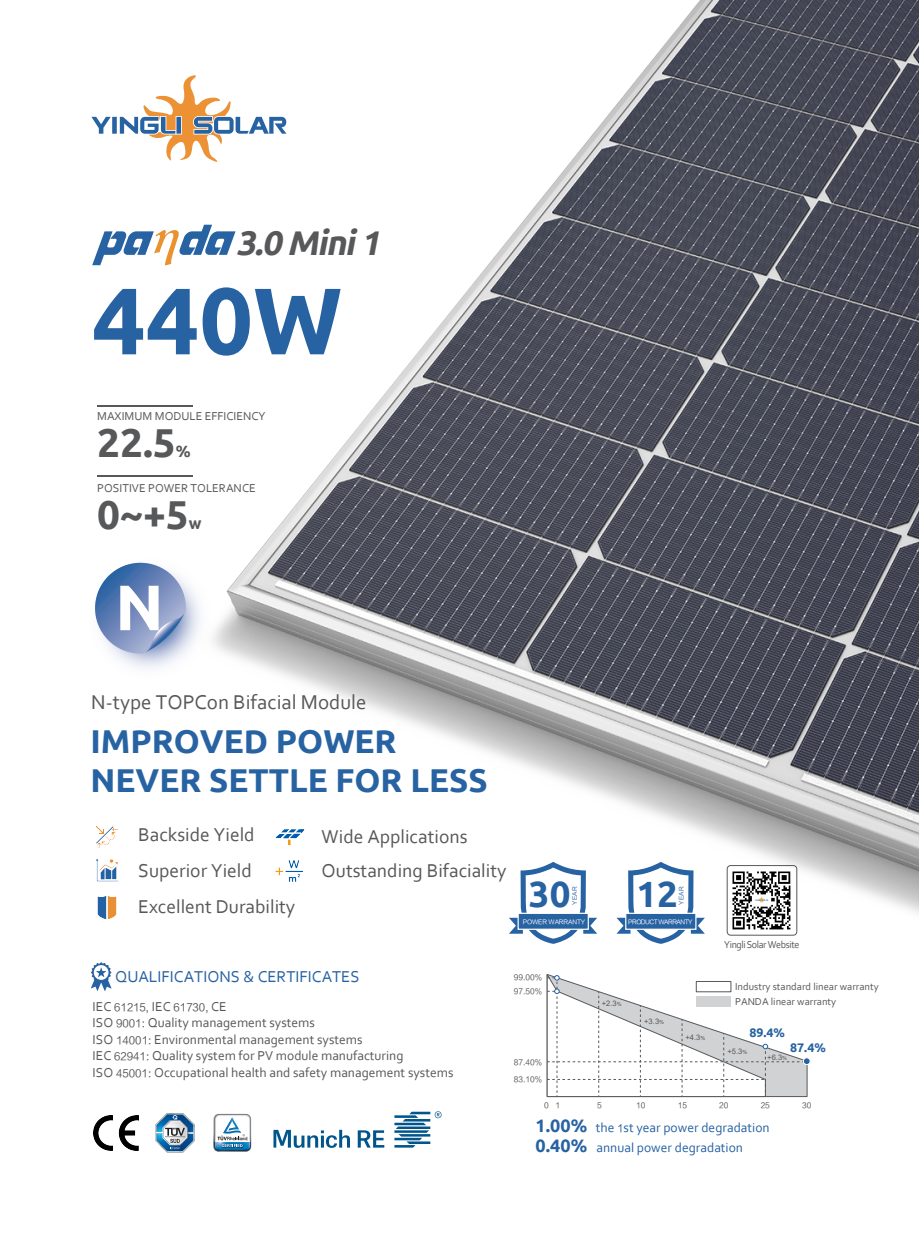
<style>
.page{position:relative;width:919px;height:1238px;background:#fff}
.page>*{position:absolute;margin:0;border:0;box-sizing:border-box;transform-origin:0 0}
.t1{font:700 94.35px "Ubuntu";color:#2762a2}
.t2{font:700 64.05px "Ubuntu";color:#fff}
.t3{font:700 40.35px "Ubuntu";color:#57585a}
.t4{font:700 36.45px "Ubuntu";color:#2762a2}
.t5{font:italic 700 34.2px "Ubuntu";color:#57585a}
.t6{font:700 33px/38.1px "Ubuntu";color:#2762a2}
.t7{font:20.85px "Corbel";color:#57585a}
.t8{font:19.5px "Corbel";color:#57585a}
.t9{font:16.5px "Corbel";color:#2762a2}
.t10{font:700 16.2px "Ubuntu";color:#57585a}
.t11{font:13.5px/16.5px "Corbel";color:#57585a}
.t12{font:13.5px/19.6px "Corbel";color:#2762a2}
.t13{font:700 12.45px "Ubuntu";color:#2762a2}
.t14{font:12px "Corbel";color:#57585a}
.t15{font:10.5px/15.1px "Corbel";color:#57585a}
.t16{font:10.5px "FZLTHJW GB1 0";color:#57585a}
.t17{font:10.5px "Corbel";letter-spacing:-.04em;color:#57585a;scale:.95 1}
.t18{font:7.65px "FZLTHJW GB1 0";color:#57585a}
.t19{font:7.65px "Arial";color:#57585a}
.t20{font:6px "FZLTHJW GB1 0";letter-spacing:-.08em;color:#fff}
.t21{font:6px "FZLTHJW GB1 0";letter-spacing:-.02em;color:#fff}
.t22{font:6px "FZLTHJW GB1 0";color:#2762a2}
.s1{font-family:"Corbel";font-size:13.5px}
.s2{font-family:"FZLTHJW GB1 0";font-size:10.5px}
.s3{font-size:5.55px}
.s4{font-family:"Ubuntu";font-weight:700;font-size:18px}
</style>
<div class="page">
<img style="left:97px;top:0;width:821px;height:1153px">
<img style="left:271px;top:816px;width:37px;height:32px">
<img style="left:93px;top:1114px;width:45px;height:36px">
<svg style="left:155px;top:1113px;width:40px;height:39px"></svg>
<svg style="left:358px;top:1130px;width:26px;height:17px"></svg>
<svg style="left:273px;top:1129px;width:77px;height:18px"></svg>
<svg style="left:394px;top:1111px;width:47px;height:36px"></svg>
<svg style="left:213px;top:1113px;width:38px;height:38px"></svg>
<svg style="left:547px;top:973px;width:260px;height:123px"></svg>
<div style="left:803px;top:1057px;width:7px;height:7px;background:#2762a2;border-radius:50%"></div>
<div style="left:802px;top:1057px;width:8px;height:8px;border:1px solid #fff;border-radius:50%"></div>
<div style="left:696px;top:981px;width:35px;height:10px;background:#fff;border:1px solid #57585a"></div>
<div style="left:696px;top:996px;width:34px;height:10px;background:#d1d2d4"></div>
<hr style="left:97px;top:405px;width:96px;height:1px;background:#57585a">
<hr style="left:97px;top:475px;width:96px;height:1px;background:#57585a">
<svg style="left:509px;top:861px;width:88px;height:83px"></svg>
<div style="left:517px;top:912px;width:72px;height:17px;background:#2762a2;border:1px solid #fff"></div>
<svg style="left:616px;top:861px;width:88px;height:83px"></svg>
<div style="left:625px;top:912px;width:71px;height:17px;background:#2762a2;border:1px solid #fff"></div>
<svg style="left:91px;top:962px;width:20px;height:29px"></svg>
<img style="left:97px;top:519px;width:146px;height:192px">
<svg style="left:95px;top:562px;width:91px;height:91px;background:#8a9fc7"></svg>
<svg style="left:92px;top:225px;width:143px;height:41px"></svg>
<div style="left:726px;top:865px;width:71px;height:70px;border:1px solid #57585a;border-radius:3px"></div>
<img style="left:729px;top:868px;width:64px;height:64px">
<img style="left:274px;top:845px;width:37px;height:40px">
<img style="left:97px;top:894px;width:25px;height:28px">
<img style="left:96px;top:819px;width:28px;height:28px">
<img style="left:96px;top:847px;width:28px;height:36px">
<svg style="left:91px;top:75px;width:195px;height:87px"></svg>
<h3 class="t5" style="left:236px;top:222px;width:153px">3.0 Mini1</h3>
<h1 class="t1" style="left:92px;top:263px;width:252px">440W</h1>
<p class="t14" style="left:97px;top:409px;width:170px">MAXIMUM MODULE EFFICIENCY</p>
<h3 class="t3" style="left:97px;top:418px;width:80px">22.5</h3>
<p class="t10" style="left:176px;top:441px;width:16px">%</p>
<p class="t14" style="left:97px;top:481px;width:160px">POSITIVE POWER TOLERANCE</p>
<h3 class="t3" style="left:97px;top:490px;width:93px">0~+5</h3>
<p class="t10" style="left:189px;top:513px;width:14px">w</p>
<h2 class="t2" style="left:115px;top:568px;width:50px">N</h2>
<h3 class="t7" style="left:91px;top:689px;width:277px">N-type TOPCon Bifacial Module</h3>
<h3 class="t6" style="left:90px;top:722px;width:398px">IMPROVED POWER<br>NEVER SETTLE FOR LESS</h3>
<h3 class="t8" style="left:138px;top:822px;width:118px">Backside Yield</h3>
<h3 class="t8" style="left:321px;top:824px;width:147px">Wide Applications</h3>
<h3 class="t8" style="left:138px;top:858px;width:115px">Superior Yield</h3>
<h3 class="t8" style="left:138px;top:894px;width:158px">Excellent Durability</h3>
<h3 class="t8" style="left:321px;top:858px;width:186px">Outstanding Bifaciality</h3>
<h3 class="t4" style="left:529px;top:872px;width:43px">30</h3>
<p class="t22" style="left:571px;top:904px;width:19px;rotate:-90deg">YEAR</p>
<p class="t22" style="left:678px;top:904px;width:19px;rotate:-90deg">YEAR</p>
<p class="t21" style="left:523px;top:918px;width:64px">POWER WARRANTY</p>
<h3 class="t4" style="left:636px;top:872px;width:43px">12</h3>
<p class="t20" style="left:628px;top:918px;width:66px">PRODUCT WARRANTY</p>
<p class="t17" style="left:724px;top:937px;width:81px">Yingli Solar Website</p>
<p class="t9" style="left:115px;top:966px;width:246px">QUALIFICATIONS &amp; CERTIFICATES</p>
<p class="t16" style="left:93px;top:1001px;width:136px"><span class="s1">IEC</span> 61215, <span class="s1">IEC</span> 61730, <span class="s1">CE</span></p>
<p class="t11" style="left:93px;top:1014px;width:362px">ISO <span class="s2">9001:</span> Quality management systems<br>ISO <span class="s2">14001:</span> Environmental management systems<br>IEC <span class="s2">62941:</span> Quality system for PV module manufacturing<br>ISO <span class="s2">45001:</span> Occupational health and safety management systems</p>
<p class="t18" style="left:514px;top:973px;width:30px">99.00%</p>
<p class="t18" style="left:514px;top:987px;width:30px">97.50%</p>
<p class="t18" style="left:514px;top:1058px;width:30px">87.40%</p>
<p class="t18" style="left:514px;top:1075px;width:30px">83.10%</p>
<p class="t18" style="left:544px;top:1100px;width:18px">0 1</p>
<p class="t19" style="left:601px;top:998px;width:21px">+2.3<span class="s3">%</span></p>
<p class="t19" style="left:644px;top:1015px;width:21px">+3.3<span class="s3">%</span></p>
<p class="t19" style="left:685px;top:1032px;width:21px">+4.3<span class="s3">%</span></p>
<p class="t15" style="left:735px;top:978px;width:145px">Industry standard linear warranty<br>PANDA linear warranty</p>
<p class="t13" style="left:749px;top:1024px;width:37px">89.4%</p>
<p class="t19" style="left:727px;top:1045px;width:21px">+5.3<span class="s3">%</span></p>
<p class="t13" style="left:790px;top:1040px;width:37px">87.4%</p>
<p class="t19" style="left:767px;top:1051px;width:21px">+6.3<span class="s3">%</span></p>
<p class="t18" style="left:597px;top:1100px;width:6px">5</p>
<p class="t18" style="left:636px;top:1100px;width:11px">10</p>
<p class="t18" style="left:677px;top:1100px;width:11px">15</p>
<p class="t18" style="left:719px;top:1100px;width:11px">20</p>
<p class="t18" style="left:760px;top:1100px;width:11px">25</p>
<p class="t18" style="left:802px;top:1100px;width:11px">30</p>
<p class="t12" style="left:535px;top:1117px;width:235px"><span class="s4">1.00%</span> the <span class="s2">1</span>st year power degradation<br><span class="s4">0.40%</span> annual power degradation</p>
</div>
